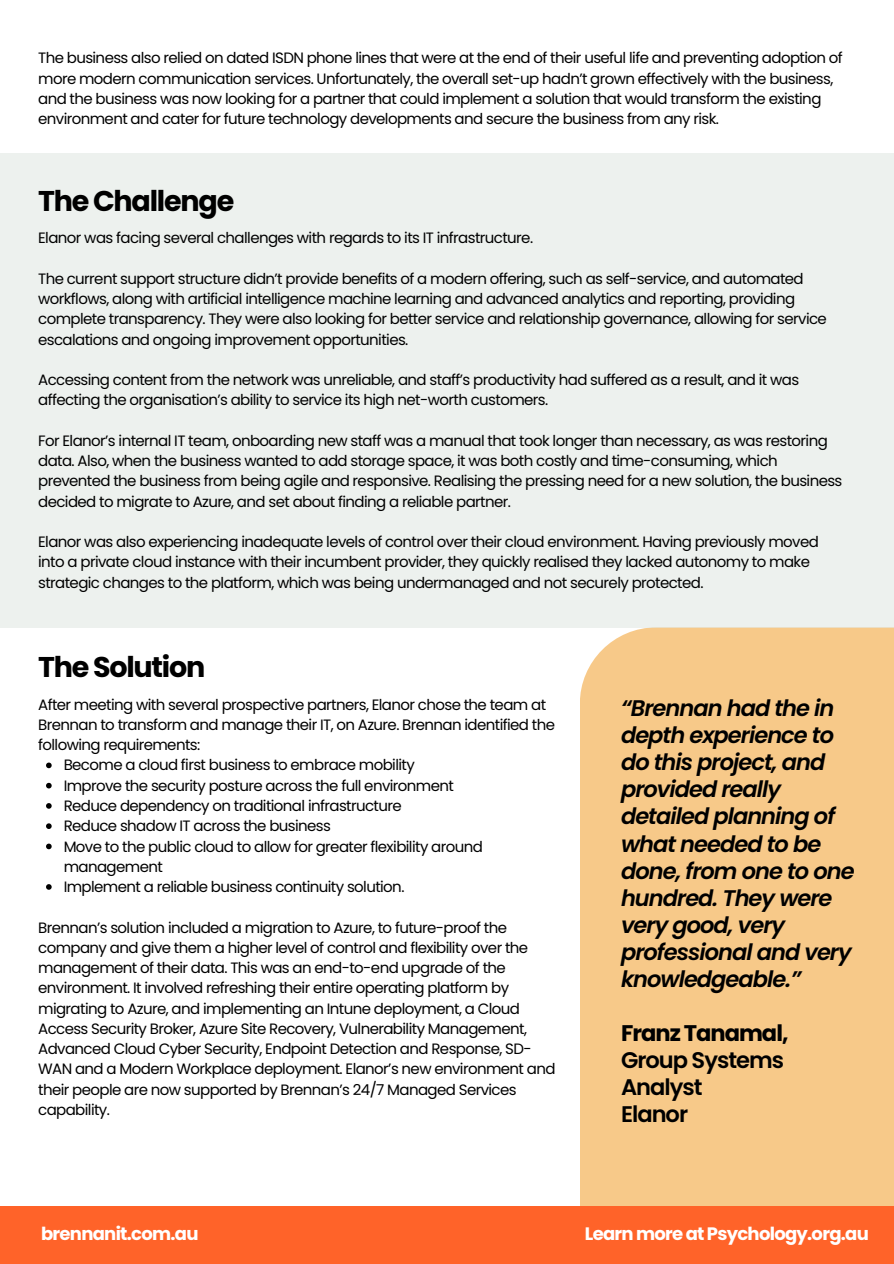
<style>
.page{position:relative;width:894px;height:1264px;background:#fff}
.page>*{position:absolute;margin:0;border:0;box-sizing:border-box;transform-origin:0 0}
.t1{font:700 28.5px "Poppins";letter-spacing:-.045em;color:#000}
.t2{font:italic 600 22.5px/27px "Poppins";letter-spacing:-.045em;color:#000}
.t3{font:600 22.5px/27px "Poppins";letter-spacing:-.045em;color:#000}
.t4{font:700 18px "Poppins";letter-spacing:-.04em;color:#fff}
.t5{font:15px/20.2px "Poppins";letter-spacing:-.04em;color:#000}
.s1{font-weight:700}
</style>
<div class="page">
<div style="left:579px;top:627px;width:314px;height:636px;background:#f7c989"></div>
<div style="left:0;top:1206px;width:893px;height:57px;background:#ff6329"></div>
<div style="left:0;top:153px;width:893px;height:474px;background:#edf1ee"></div>
<svg style="left:46px;top:762px;width:6px;height:6px"></svg>
<svg style="left:46px;top:782px;width:6px;height:6px"></svg>
<svg style="left:46px;top:803px;width:6px;height:5px"></svg>
<svg style="left:46px;top:823px;width:6px;height:6px"></svg>
<svg style="left:46px;top:843px;width:6px;height:6px"></svg>
<svg style="left:46px;top:884px;width:6px;height:5px"></svg>
<p class="t5" style="left:38px;top:48px;width:806px">The business also relied on dated ISDN phone lines that were at the end of their useful life and preventing adoption of more modern communication services. Unfortunately, the overall set-up hadn’t grown effectively with the business, and the business was now looking for a partner that could implement a solution that would transform the existing environment and cater for future technology developments and secure the business from any risk.</p>
<h2 class="t1" style="left:38px;top:181px;width:198px">The Challenge</h2>
<p class="t5" style="left:38px;top:228px;width:496px">Elanor was facing several challenges with regards to its IT infrastructure.</p>
<p class="t5" style="left:38px;top:268px;width:790px">The current support structure didn’t provide benefits of a modern offering, such as self-service, and automated workflows, along with artificial intelligence machine learning and advanced analytics and reporting, providing complete transparency. They were also looking for better service and relationship governance, allowing for service</p>
<p class="t5" style="left:38px;top:329px;width:371px">escalations and ongoing improvement opportunities.</p>
<p class="t5" style="left:38px;top:370px;width:762px">Accessing content from the network was unreliable, and staff’s productivity had suffered as a result, and it was affecting the organisation’s ability to service its high net-worth customers.</p>
<p class="t5" style="left:38px;top:430px;width:805px">For Elanor’s internal IT team, onboarding new staff was a manual that took longer than necessary, as was restoring data. Also, when the business wanted to add storage space, it was both costly and time-consuming, which prevented the business from being agile and responsive. Realising the pressing need for a new solution, the business decided to migrate to Azure, and set about finding a reliable partner.</p>
<p class="t5" style="left:38px;top:532px;width:782px">Elanor was also experiencing inadequate levels of control over their cloud environment. Having previously moved into a private cloud instance with their incumbent provider, they quickly realised they lacked autonomy to make strategic changes to the platform, which was being undermanaged and not securely protected.</p>
<p class="t1" style="left:38px;top:647px;width:169px">The Solution</p>
<p class="t5" style="left:38px;top:694px;width:518px">After meeting with several prospective partners, Elanor chose the team at<br>Brennan to transform and manage their IT, on Azure. Brennan identified the following requirements:</p>
<h1 class="t5" style="left:64px;top:755px;width:352px">Become a cloud first business to embrace mobility</h1>
<p class="t5" style="left:64px;top:775px;width:391px">Improve the security posture across the full environment</p>
<p class="t5" style="left:64px;top:795px;width:339px">Reduce dependency on traditional infrastructure</p>
<p class="t5" style="left:64px;top:815px;width:269px">Reduce shadow IT across the business</p>
<p class="t5" style="left:64px;top:836px;width:420px">Move to the public cloud to allow for greater flexibility around management</p>
<p class="t5" style="left:64px;top:876px;width:342px">Implement a reliable business continuity solution.</p>
<p class="t5" style="left:38px;top:917px;width:519px">Brennan’s solution included a migration to Azure, to future-proof the company and give them a higher level of control and flexibility over the management of their data. This was an end-to-end upgrade of the environment. It involved refreshing their entire operating platform by migrating to Azure, and implementing an Intune deployment, a Cloud Access Security Broker, Azure Site Recovery, Vulnerability Management, Advanced Cloud Cyber Security, Endpoint Detection and Response, SD-WAN and a Modern Workplace deployment. Elanor’s new environment and their people are now supported by Brennan’s 24/7 Managed Services capability.</p>
<h2 class="t2" style="left:621px;top:695px;width:235px">“Brennan had the in depth experience to do this project, and provided really detailed planning of what needed to be done, from one to one hundred. They were very good, very professional and very knowledgeable.”</h2>
<h1 class="t3" style="left:621px;top:1019px;width:169px"><span class="s1">Franz Tanamal,<br></span>Group Systems<br>Analyst<br>Elanor</h1>
<h3 class="t4" style="left:41px;top:1221px;width:159px">brennanit.com.au</h3>
<h3 class="t4" style="left:584px;top:1220px;width:285px">Learn more at Psychology.org.au</h3>
</div>
